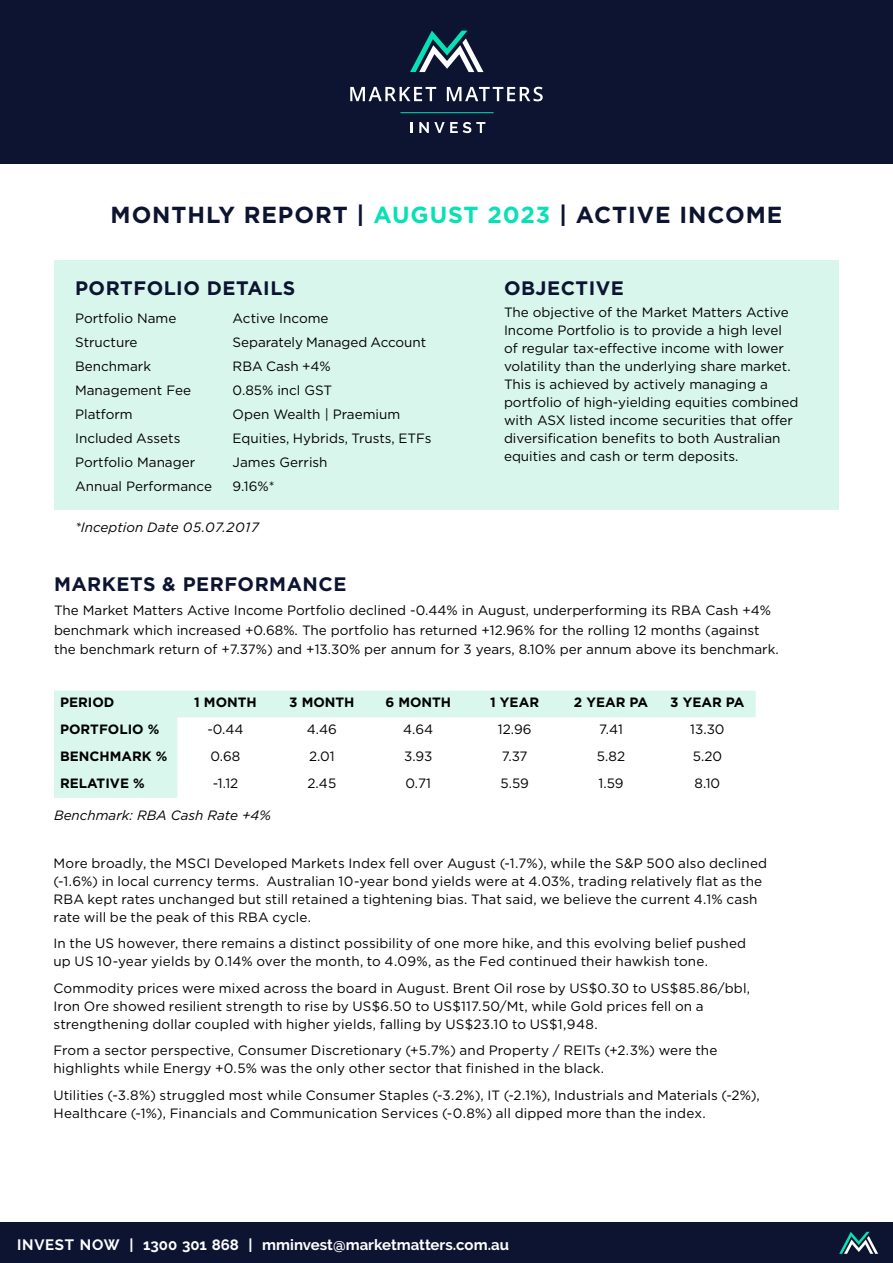
<style>
.page{position:relative;width:893px;height:1263px;background:#fff}
.page>*{position:absolute;margin:0;border:0;box-sizing:border-box;transform-origin:0 0}
.t1{font:700 23.25px "Gotham";letter-spacing:.04em;color:#0d1431}
.t2{font:700 19.5px "Gotham";letter-spacing:.025em;color:#0d1431}
.t3{font:700 15px "Raleway";color:#fff}
.t4{font:13.5px/18px "Gotham";color:#000}
.t5{font:700 13.5px "Gotham";color:#000}
.t6{font:italic 13.5px "Gotham";color:#000}
.s1{color:#08e0b5}
</style>
<div class="page">
<div style="left:0;top:0;width:893px;height:164px;background:#0d1431"></div>
<div style="left:0;top:1222px;width:893px;height:41px;background:#0d1431"></div>
<svg style="left:410px;top:31px;width:73px;height:41px"></svg>
<svg style="left:350px;top:87px;width:86px;height:14px"></svg>
<svg style="left:447px;top:87px;width:96px;height:14px"></svg>
<svg style="left:411px;top:122px;width:2px;height:11px"></svg>
<svg style="left:419px;top:122px;width:66px;height:11px"></svg>
<hr style="left:400px;top:112px;width:94px;height:1px;background:#08e0b5">
<svg style="left:839px;top:1232px;width:39px;height:22px"></svg>
<div style="left:54px;top:260px;width:785px;height:250px;background:#d9f6ed"></div>
<svg style="left:54px;top:691px;width:702px;height:107px"></svg>
<h1 class="t1" style="left:111px;top:199px;width:673px">MONTHLY REPORT | <span class="s1">AUGUST 2023</span> | ACTIVE INCOME</h1>
<h2 class="t2" style="left:75px;top:275px;width:222px">PORTFOLIO DETAILS</h2>
<p class="t4" style="left:75px;top:309px;width:103px">Portfolio Name</p>
<p class="t4" style="left:233px;top:309px;width:97px">Active Income</p>
<p class="t4" style="left:75px;top:333px;width:64px">Structure</p>
<p class="t4" style="left:233px;top:333px;width:195px">Separately Managed Account</p>
<p class="t4" style="left:75px;top:357px;width:77px">Benchmark</p>
<p class="t4" style="left:233px;top:357px;width:100px">RBA Cash +4%</p>
<p class="t4" style="left:75px;top:381px;width:117px">Management Fee</p>
<p class="t4" style="left:233px;top:381px;width:101px">0.85% incl GST</p>
<p class="t4" style="left:75px;top:405px;width:59px">Platform</p>
<p class="t4" style="left:233px;top:405px;width:169px">Open Wealth | Praemium</p>
<p class="t4" style="left:75px;top:429px;width:107px">Included Assets</p>
<p class="t4" style="left:233px;top:429px;width:200px">Equities, Hybrids, Trusts, ETFs</p>
<p class="t4" style="left:75px;top:453px;width:122px">Portfolio Manager</p>
<p class="t4" style="left:233px;top:453px;width:96px">James Gerrish</p>
<p class="t4" style="left:75px;top:477px;width:138px">Annual Performance</p>
<p class="t4" style="left:233px;top:477px;width:43px">9.16%*</p>
<p class="t6" style="left:75px;top:518px;width:185px">*Inception Date 05.07.2017</p>
<h2 class="t2" style="left:504px;top:275px;width:121px">OBJECTIVE</h2>
<p class="t4" style="left:504px;top:303px;width:296px">The objective of the Market Matters Active Income Portfolio is to provide a high level of regular tax-effective income with lower volatility than the underlying share market.<br>This is achieved by actively managing a portfolio of high-yielding equities combined with ASX listed income securities that offer diversification benefits to both Australian equities and cash or term deposits.</p>
<h2 class="t2" style="left:54px;top:571px;width:294px">MARKETS &amp; PERFORMANCE</h2>
<p class="t4" style="left:54px;top:600px;width:726px;line-height:19.5px">The Market Matters Active Income Portfolio declined -0.44% in August, underperforming its RBA Cash +4% benchmark which increased +0.68%. The portfolio has returned +12.96% for the rolling 12 months (against the benchmark return of +7.37%) and +13.30% per annum for 3 years, 8.10% per annum above its benchmark.</p>
<p class="t5" style="left:60px;top:694px;width:56px">PERIOD</p>
<p class="t5" style="left:194px;top:694px;width:64px">1 MONTH</p>
<p class="t5" style="left:289px;top:694px;width:67px">3 MONTH</p>
<p class="t5" style="left:385px;top:694px;width:67px">6 MONTH</p>
<p class="t5" style="left:490px;top:694px;width:50px">1 YEAR</p>
<p class="t5" style="left:574px;top:694px;width:76px">2 YEAR PA</p>
<p class="t5" style="left:670px;top:694px;width:76px">3 YEAR PA</p>
<p class="t5" style="left:60px;top:720px;width:101px">PORTFOLIO %</p>
<p class="t4" style="left:207px;top:720px;width:38px">-0.44</p>
<p class="t4" style="left:307px;top:720px;width:32px">4.46</p>
<p class="t4" style="left:403px;top:720px;width:32px">4.64</p>
<p class="t4" style="left:498px;top:720px;width:35px">12.96</p>
<p class="t4" style="left:599px;top:720px;width:25px">7.41</p>
<p class="t4" style="left:690px;top:720px;width:36px">13.30</p>
<p class="t5" style="left:60px;top:747px;width:109px">BENCHMARK %</p>
<p class="t4" style="left:211px;top:747px;width:31px">0.68</p>
<p class="t4" style="left:309px;top:747px;width:27px">2.01</p>
<p class="t4" style="left:404px;top:747px;width:30px">3.93</p>
<p class="t4" style="left:502px;top:747px;width:28px">7.37</p>
<p class="t4" style="left:597px;top:747px;width:30px">5.82</p>
<p class="t4" style="left:693px;top:747px;width:31px">5.20</p>
<p class="t5" style="left:60px;top:774px;width:86px">RELATIVE %</p>
<p class="t4" style="left:213px;top:774px;width:27px">-1.12</p>
<p class="t4" style="left:308px;top:774px;width:30px">2.45</p>
<p class="t4" style="left:406px;top:774px;width:27px">0.71</p>
<p class="t4" style="left:500px;top:774px;width:30px">5.59</p>
<p class="t4" style="left:598px;top:774px;width:27px">1.59</p>
<p class="t4" style="left:695px;top:774px;width:27px">8.10</p>
<p class="t6" style="left:54px;top:807px;width:218px">Benchmark: RBA Cash Rate +4%</p>
<p class="t4" style="left:53px;top:853px;width:715px">More broadly, the MSCI Developed Markets Index fell over August (-1.7%), while the S&amp;P 500 also declined (-1.6%) in local currency terms. Australian 10-year bond yields were at 4.03%, trading relatively flat as the RBA kept rates unchanged but still retained a tightening bias. That said, we believe the current 4.1% cash rate will be the peak of this RBA cycle.</p>
<p class="t4" style="left:53px;top:934px;width:694px">In the US however, there remains a distinct possibility of one more hike, and this evolving belief pushed up US 10-year yields by 0.14% over the month, to 4.09%, as the Fed continued their hawkish tone.</p>
<p class="t4" style="left:53px;top:978px;width:698px">Commodity prices were mixed across the board in August. Brent Oil rose by US$0.30 to US$85.86/bbl,<br>Iron Ore showed resilient strength to rise by US$6.50 to US$117.50/Mt, while Gold prices fell on a strengthening dollar coupled with higher yields, falling by US$23.10 to US$1,948.</p>
<p class="t4" style="left:53px;top:1041px;width:665px">From a sector perspective, Consumer Discretionary (+5.7%) and Property / REITs (+2.3%) were the highlights while Energy +0.5% was the only other sector that finished in the black.</p>
<p class="t4" style="left:53px;top:1085px;width:708px">Utilities (-3.8%) struggled most while Consumer Staples (-3.2%), IT (-2.1%), Industrials and Materials (-2%),<br>Healthcare (-1%), Financials and Communication Services (-0.8%) all dipped more than the index.</p>
<p class="t3" style="left:17px;top:1236px;width:493px">INVEST NOW | 1300 301 868 | mminvest@marketmatters.com.au</p>
</div>
